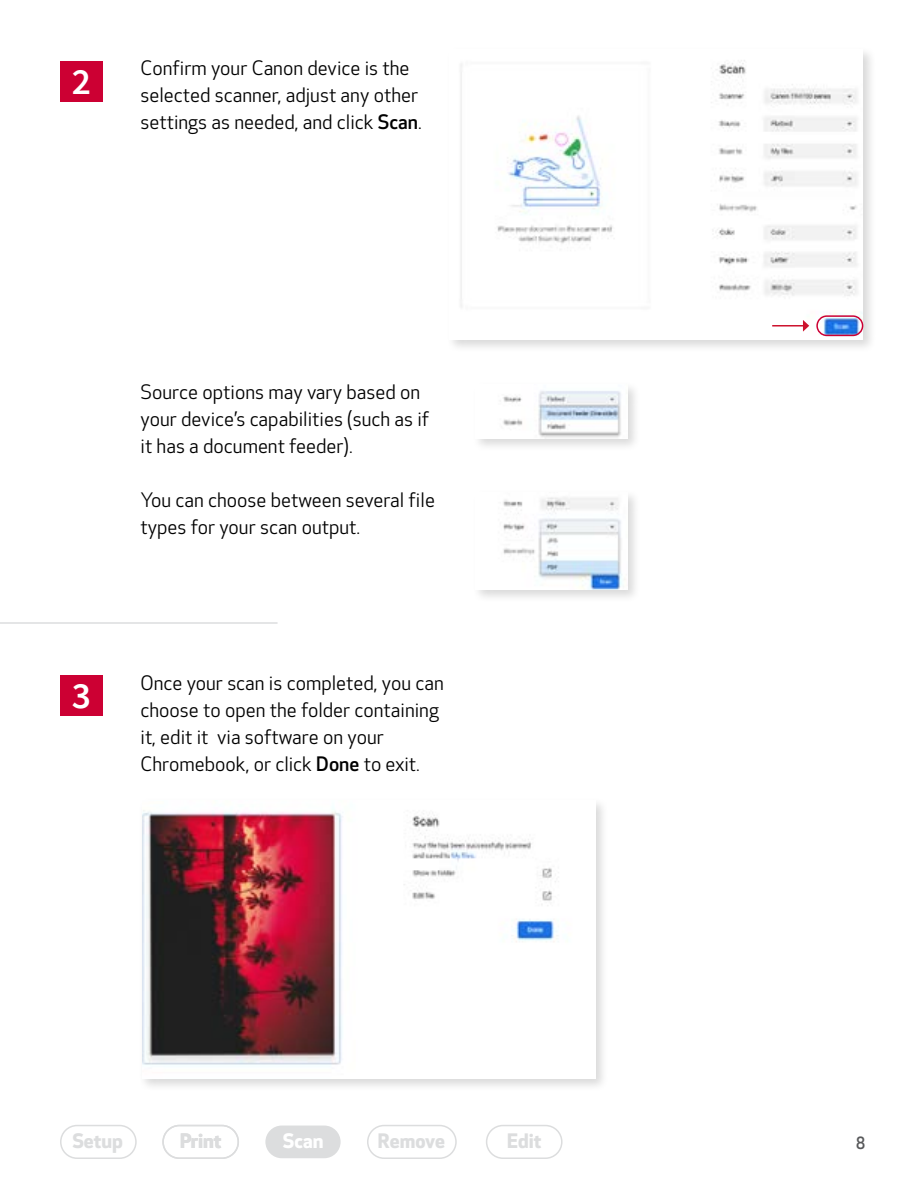
<style>
.page{position:relative;width:918px;height:1188px;background:#fff}
.page>*{position:absolute;margin:0;border:0;box-sizing:border-box;transform-origin:0 0}
.t1{font:600 37.5px "Source Sans Pro";color:#fff}
.t2{font:19.5px/27px "Optic Sans 201";color:#000}
.t3{font:700 19.5px "Optic Sans 401";color:#dcddde}
.t4{font:700 19.5px "Optic Sans 401";color:#fff}
.t5{font:500 16.5px "Optic Sans 301";color:#58595b}
.s1{font-family:"Optic Sans 301";font-weight:500}
</style>
<div class="page">
<div style="left:60px;top:61px;width:42px;height:40px;background:#c03"></div>
<div style="left:60px;top:675px;width:42px;height:41px;background:#c03"></div>
<div style="left:446px;top:47px;width:431px;height:306px;background:#000;opacity:.15"></div>
<img style="left:449px;top:50px;width:414px;height:289px">
<div style="left:139px;top:798px;width:469px;height:294px;background:#000;opacity:.15"></div>
<img style="left:142px;top:801px;width:454px;height:277px">
<div style="left:473px;top:489px;width:168px;height:114px;background:#000;opacity:.15"></div>
<img style="left:476px;top:492px;width:152px;height:98px">
<div style="left:473px;top:381px;width:168px;height:71px;background:#000;opacity:.15"></div>
<img style="left:476px;top:384px;width:152px;height:54px">
<hr style="left:0;top:622px;width:278px;height:2px;background:#dcddde">
<div style="left:60px;top:1125px;width:77px;height:34px;border:2px solid #dcddde;border-radius:16px"></div>
<div style="left:265px;top:1126px;width:76px;height:32px;background:#dcddde;border-radius:16px"></div>
<div style="left:486px;top:1125px;width:77px;height:34px;border:2px solid #dcddde;border-radius:16px"></div>
<div style="left:367px;top:1125px;width:90px;height:34px;border:2px solid #dcddde;border-radius:16px"></div>
<div style="left:162px;top:1125px;width:77px;height:34px;border:2px solid #dcddde;border-radius:16px"></div>
<div style="left:816px;top:315px;width:47px;height:21px;border:2px solid #c03;border-radius:10px"></div>
<hr style="left:772px;top:325px;width:32px;height:2px;background:#cd122d">
<svg style="left:803px;top:320px;width:6px;height:12px"></svg>
<h1 class="t1" style="left:72px;top:57px;width:21px">2</h1>
<p class="t2" style="left:141px;top:56px;width:283px">Confirm your Canon device is the selected scanner, adjust any other settings as needed, and click <span class="s1">Scan</span>.</p>
<p class="t2" style="left:141px;top:379px;width:290px">Source options may vary based on your device’s capabilities (such as if it has a document feeder).</p>
<p class="t2" style="left:141px;top:487px;width:296px">You can choose between several file types for your scan output.</p>
<h1 class="t1" style="left:72px;top:671px;width:21px">3</h1>
<p class="t2" style="left:141px;top:670px;width:305px">Once your scan is completed, you can choose to open the folder containing it, edit it via software on your Chromebook, or click <span class="s1">Done</span> to exit.</p>
<p class="t3" style="left:72px;top:1129px;width:52px">Setup</p>
<p class="t3" style="left:180px;top:1129px;width:43px">Print</p>
<p class="t4" style="left:283px;top:1129px;width:42px">Scan</p>
<p class="t3" style="left:378px;top:1129px;width:69px">Remove</p>
<p class="t3" style="left:507px;top:1129px;width:36px">Edit</p>
<p class="t5" style="left:856px;top:1133px;width:11px">8</p>
</div>
